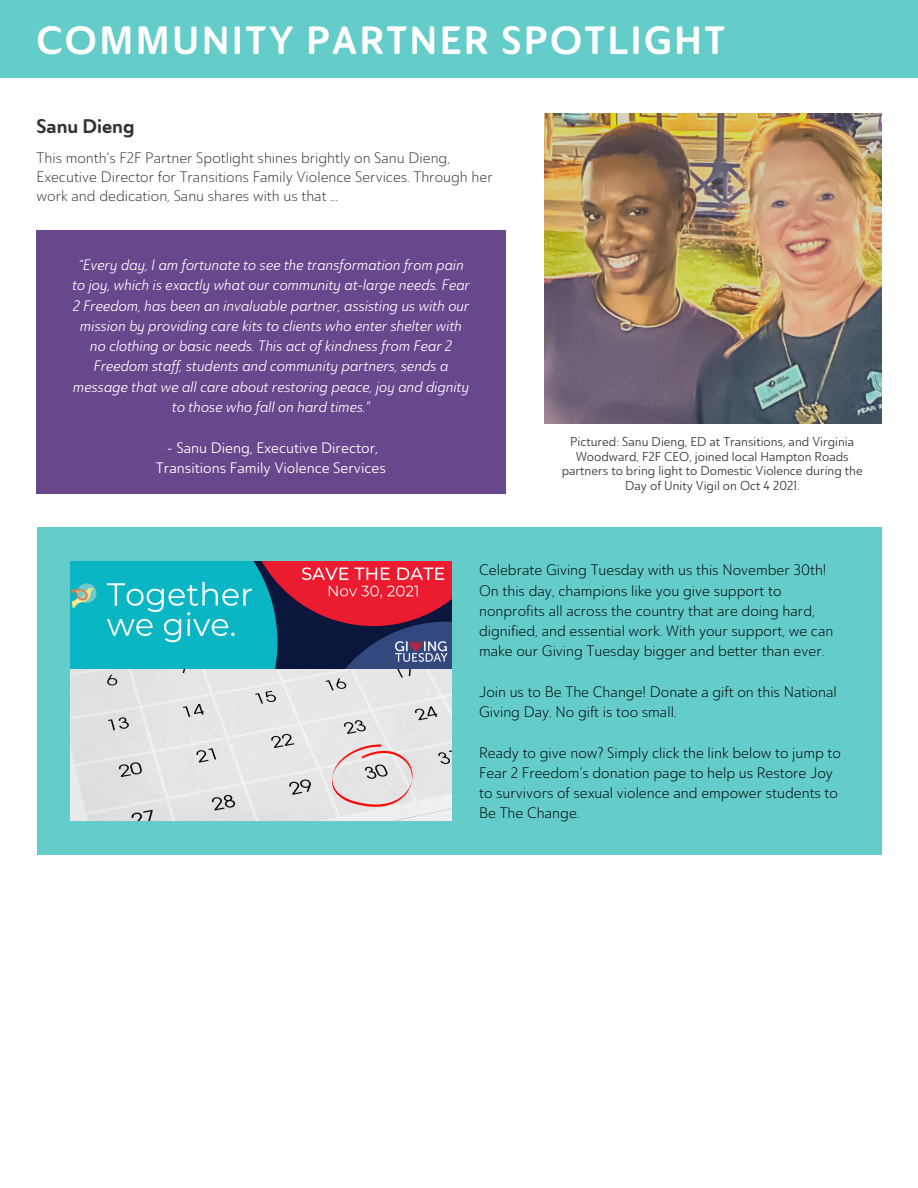
<style>
.page{position:relative;width:918px;height:1188px;background:#fff}
.page>*{position:absolute;margin:0;border:0;box-sizing:border-box;transform-origin:0 0}
.t1{font:39px "Ainslie Sans Nor Bol";letter-spacing:.06em;color:#fff}
.t2{font:19.5px "Ainslie Sans Nor Bol";color:#333}
.t3{font:15px/20.2px "Ainslie Sans Nor Lig";color:#000}
.t4{font:15px/20.2px "Ainslie Sans Nor Boo It";color:#fff;text-align:center}
.t5{font:15px/19.2px "Ainslie Sans Nor Lig";color:#333}
.t6{font:15px/20.2px "Ainslie Sans Nor Boo";color:#fff;text-align:center}
.t7{font:12.75px/14.9px "Ainslie Sans Nor Boo";color:#333;text-align:center}
</style>
<div class="page">
<img style="left:544px;top:114px;width:338px;height:309px">
<div style="left:0;top:0;width:918px;height:78px;background:#64ccc9"></div>
<div style="left:37px;top:527px;width:844px;height:328px;background:#64ccc9"></div>
<div style="left:37px;top:230px;width:469px;height:264px;background:#68478d"></div>
<img style="left:71px;top:561px;width:380px;height:260px">
<svg style="left:332px;top:744px;width:81px;height:63px;background:#e3d0cf"></svg>
<p class="t1" style="left:37px;top:15px;width:690px">COMMUNITY PARTNER SPOTLIGHT</p>
<p class="t2" style="left:37px;top:113px;width:99px">Sanu Dieng</p>
<p class="t5" style="left:37px;top:148px;width:458px">This month's F2F Partner Spotlight shines brightly on Sanu Dieng,<br>Executive Director for Transitions Family Violence Services. Through her work and dedication, Sanu shares with us that ...</p>
<p class="t4" style="left:72px;top:254px;width:399px">“Every day, I am fortunate to see the transformation from pain to joy, which is exactly what our community at-large needs. Fear 2 Freedom, has been an invaluable partner, assisting us with our mission by providing care kits to clients who enter shelter with no clothing or basic needs. This act of kindness from Fear 2<br>Freedom staff, students and community partners, sends a message that we all care about restoring peace, joy and dignity to those who fall on hard times."</p>
<p class="t6" style="left:156px;top:437px;width:231px">- Sanu Dieng, Executive Director,<br>Transitions Family Violence Services</p>
<p class="t7" style="left:562px;top:433px;width:303px">Pictured: Sanu Dieng, ED at Transitions, and Virginia Woodward, F2F CEO, joined local Hampton Roads partners to bring light to Domestic Violence during the Day of Unity Vigil on Oct 4 2021.</p>
<p class="t3" style="left:479px;top:560px;width:356px">Celebrate Giving Tuesday with us this November 30th!<br>On this day, champions like you give support to nonprofits all across the country that are doing hard, dignified, and essential work. With your support, we can make our Giving Tuesday bigger and better than ever.</p>
<p class="t3" style="left:479px;top:681px;width:359px">Join us to Be The Change! Donate a gift on this National<br>Giving Day. No gift is too small.</p>
<p class="t3" style="left:479px;top:742px;width:363px">Ready to give now? Simply click the link below to jump to Fear 2 Freedom’s donation page to help us Restore Joy to survivors of sexual violence and empower students to Be The Change.</p>
</div>
